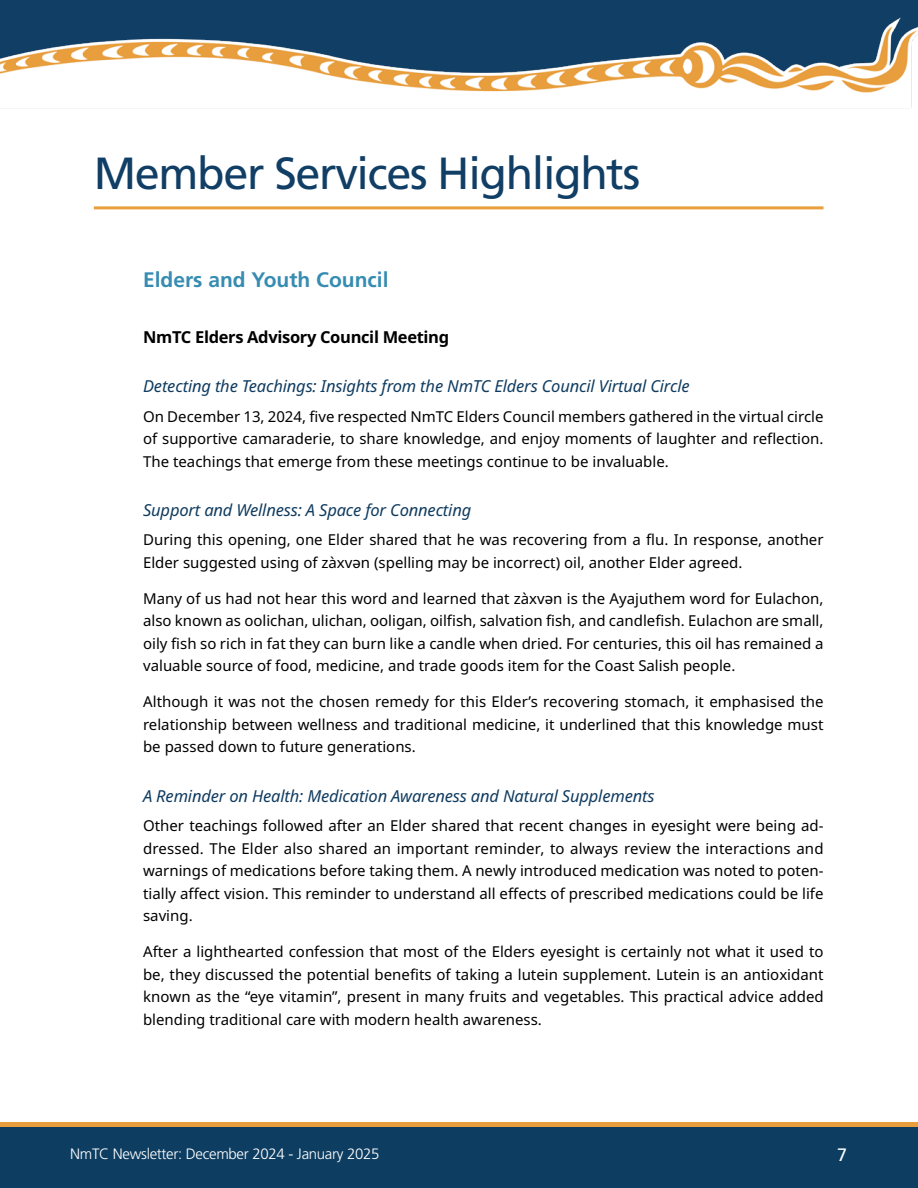
<style>
.page{position:relative;width:918px;height:1188px;background:#fff}
.page>*{position:absolute;margin:0;border:0;box-sizing:border-box;transform-origin:0 0}
.t1{font:45px "Frutiger LT Pro";letter-spacing:-.03em;color:#103e65}
.t2{font:700 21px "Frutiger LT Pro";color:#378cb2}
.t3{font:18px "Frutiger LT Pro";color:#fff}
.t4{font:italic 16.5px "BC Sans";letter-spacing:-.01em;color:#0f3b5f}
.t5{font:700 16.5px "BC Sans";letter-spacing:-.02em;color:#000}
.t6{font:15px/22.5px "BC Sans";color:#000;text-align:justify}
.t7{font:300 15px "Frutiger LT Pro";letter-spacing:-.02em;color:#fff}
</style>
<div class="page">
<div style="left:0;top:1124px;width:918px;height:64px;background:#0d3d61"></div>
<div style="left:0;top:1122px;width:918px;height:5px;background:#e89e3d"></div>
<div style="left:0;top:0;width:918px;height:16px;background:#103e65"></div>
<img style="left:0;top:16px;width:918px;height:92px">
<hr style="left:94px;top:206px;width:730px;height:3px;background:#e99f3c">
<h1 class="t1" style="left:94px;top:147px;width:548px">Member Services Highlights</h1>
<h2 class="t2" style="left:143px;top:267px;width:247px">Elders and Youth Council</h2>
<p class="t5" style="left:143px;top:325px;width:308px">NmTC Elders Advisory Council Meeting</p>
<p class="t4" style="left:143px;top:374px;width:548px">Detecting the Teachings: Insights from the NmTC Elders Council Virtual Circle</p>
<p class="t6" style="left:143px;top:405px;width:682px">On December 13, 2024, five respected NmTC Elders Council members gathered in the virtual circle of supportive camaraderie, to share knowledge, and enjoy moments of laughter and reflection.<br>The teachings that emerge from these meetings continue to be invaluable.</p>
<p class="t4" style="left:143px;top:498px;width:330px">Support and Wellness: A Space for Connecting</p>
<p class="t6" style="left:143px;top:529px;width:682px">During this opening, one Elder shared that he was recovering from a flu. In response, another<br>Elder suggested using of zàxvən (spelling may be incorrect) oil, another Elder agreed.</p>
<p class="t6" style="left:143px;top:587px;width:682px">Many of us had not hear this word and learned that zàxvən is the Ayajuthem word for Eulachon, also known as oolichan, ulichan, ooligan, oilfish, salvation fish, and candlefish. Eulachon are small, oily fish so rich in fat they can burn like a candle when dried. For centuries, this oil has remained a valuable source of food, medicine, and trade goods item for the Coast Salish people.</p>
<p class="t6" style="left:143px;top:691px;width:682px">Although it was not the chosen remedy for this Elder’s recovering stomach, it emphasised the relationship between wellness and traditional medicine, it underlined that this knowledge must be passed down to future generations.</p>
<p class="t4" style="left:143px;top:784px;width:513px">A Reminder on Health: Medication Awareness and Natural Supplements</p>
<p class="t6" style="left:143px;top:815px;width:682px">Other teachings followed after an Elder shared that recent changes in eyesight were being ad&shy;dressed. The Elder also shared an important reminder, to always review the interactions and warnings of medications before taking them. A newly introduced medication was noted to poten&shy;tially affect vision. This reminder to understand all effects of prescribed medications could be life saving.</p>
<p class="t6" style="left:143px;top:941px;width:682px">After a lighthearted confession that most of the Elders eyesight is certainly not what it used to be, they discussed the potential benefits of taking a lutein supplement. Lutein is an antioxidant known as the “eye vitamin”, present in many fruits and vegetables. This practical advice added blending traditional care with modern health awareness.</p>
<p class="t7" style="left:70px;top:1145px;width:311px">NmTC Newsletter: December 2024 - January 2025</p>
<p class="t3" style="left:837px;top:1144px;width:12px">7</p>
</div>
